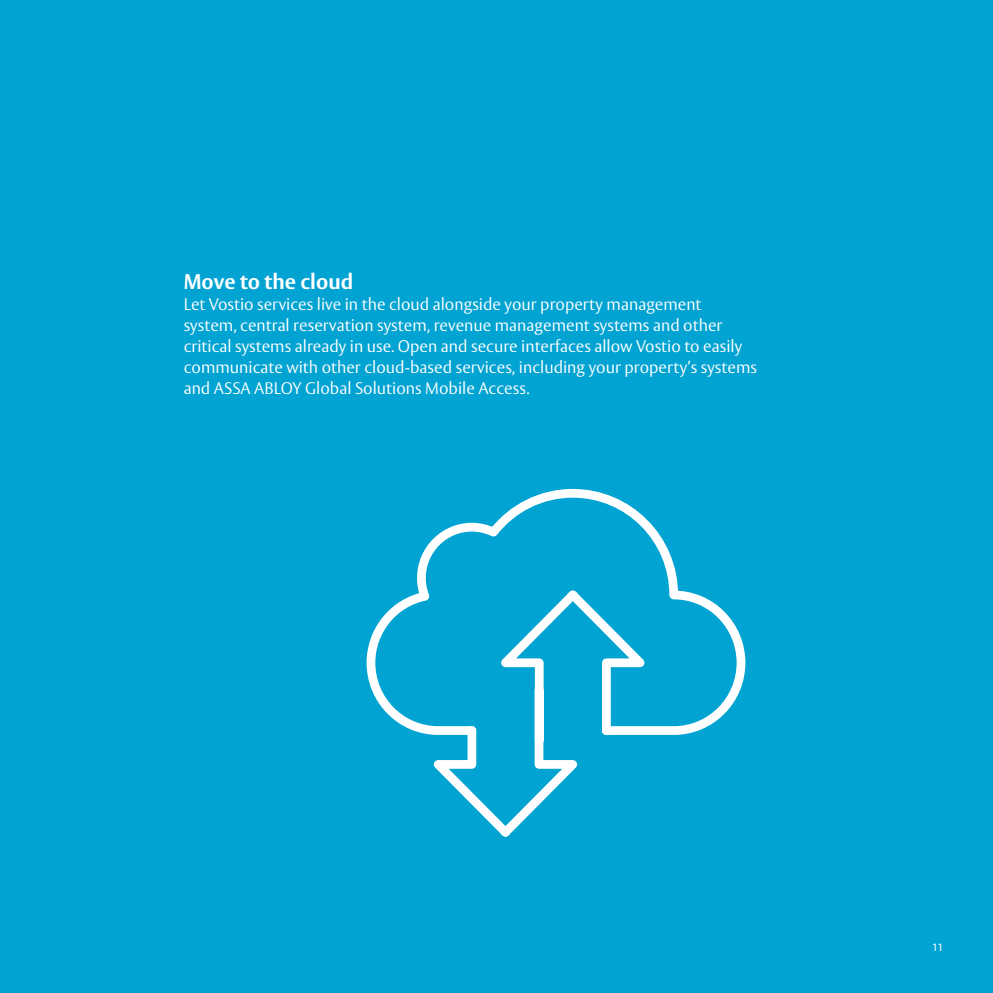
<style>
.page{position:relative;width:993px;height:993px;background:#fff}
.page>*{position:absolute;margin:0;border:0;box-sizing:border-box;transform-origin:0 0}
.Vesta_Light_blue_9_5{font:700 21px "ASSA Vesta";color:#fff}
.Vesta_Light_blue_9_5-2{font:300 16.62px/21px "ASSA Vesta";color:#fff}
._5_Captions{font:10.5px "ASSA Vesta";color:#fff}
</style>
<div class="page">
<div style="left:0;top:0;width:992px;height:992px;background:#00a3d2"></div>
<svg style="left:366px;top:488px;width:380px;height:349px"></svg>
<p class="Vesta_Light_blue_9_5" style="left:184px;top:269px;width:171px">Move to the cloud</p>
<p class="Vesta_Light_blue_9_5-2" style="left:184px;top:295px;width:574px">Let Vostio services live in the cloud alongside your property management system, central reservation system, revenue management systems and other critical systems already in use. Open and secure interfaces allow Vostio to easily communicate with other cloud-based services, including your property’s systems and ASSA ABLOY Global Solutions Mobile Access.</p>
<p class="_5_Captions" style="left:931px;top:941px;width:13px">11</p>
</div>
